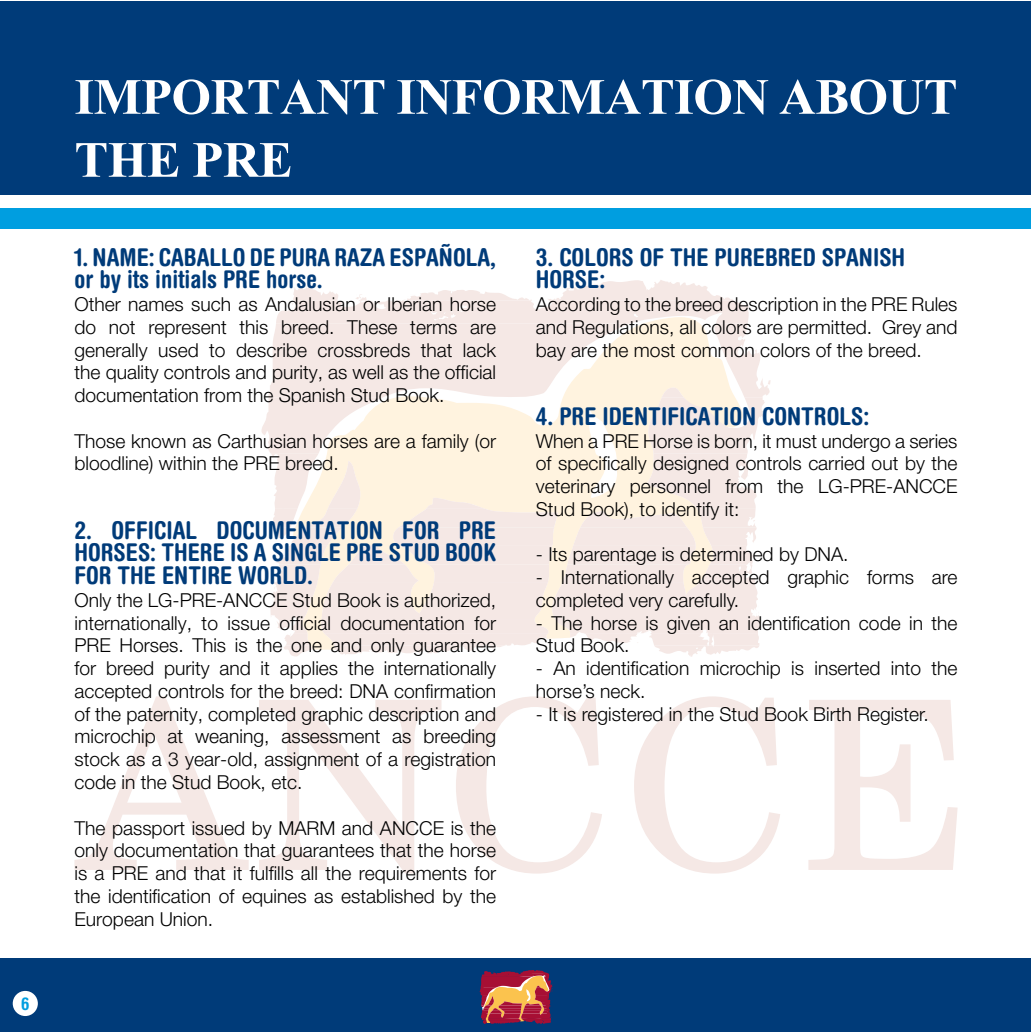
<style>
.page{position:relative;width:1032px;height:1032px;background:#fff}
.page>*{position:absolute;margin:0;border:0;box-sizing:border-box;transform-origin:0 0}
.t1{font:700 50.75px/63px "Times New Roman";letter-spacing:-.01em;color:#fff}
.t2{font:700 condensed 24.5px/22.8px "Helvetica Rounded";color:#003b79}
.t3{font:300 19.25px/22.8px "Helvetica Neue";color:#000;text-align:justify}
.t4{font:700 condensed 17.5px "Helvetica Rounded";color:#009ee0}
</style>
<div class="page">
<svg style="left:74px;top:696px;width:175px;height:174px"></svg>
<svg style="left:259px;top:700px;width:182px;height:173px"></svg>
<svg style="left:456px;top:696px;width:146px;height:177px"></svg>
<svg style="left:634px;top:696px;width:146px;height:177px"></svg>
<svg style="left:808px;top:700px;width:149px;height:170px"></svg>
<svg style="left:261px;top:280px;width:509px;height:377px"></svg>
<div style="left:0;top:1px;width:1031px;height:194px;background:#003b79"></div>
<div style="left:0;top:958px;width:1031px;height:74px;background:#003b79"></div>
<div style="left:0;top:208px;width:1031px;height:21px;background:#009ee0"></div>
<div style="left:13px;top:991px;width:25px;height:25px;background:#fff;border-radius:50%"></div>
<svg style="left:480px;top:970px;width:72px;height:54px;background:#b0524e"></svg>
<p class="t4" style="left:21px;top:993px;width:10px">6</p>
<h1 class="t1" style="left:74px;top:65px;width:884px">IMPORTANT INFORMATION ABOUT<br>THE PRE</h1>
<p class="t2" style="left:74px;top:245px;width:423px">1. NAME: CABALLO DE PURA RAZA ESPAÑOLA, or by its initials PRE horse.</p>
<p class="t3" style="left:74px;top:292px;width:423px">Other names such as Andalusian or Iberian horse do not represent this breed. These terms are generally used to describe crossbreds that lack the quality controls and purity, as well as the official documentation from the Spanish Stud Book.</p>
<p class="t3" style="left:74px;top:429px;width:423px">Those known as Carthusian horses are a family (or bloodline) within the PRE breed.</p>
<p class="t2" style="left:74px;top:518px;width:423px;text-align:justify">2. OFFICIAL DOCUMENTATION FOR PRE HORSES: THERE IS A SINGLE PRE STUD BOOK FOR THE ENTIRE WORLD.</p>
<p class="t3" style="left:74px;top:588px;width:423px">Only the LG-PRE-ANCCE Stud Book is authorized, internationally, to issue official documentation for PRE Horses. This is the one and only guarantee for breed purity and it applies the internationally accepted controls for the breed: DNA confirmation of the paternity, completed graphic description and microchip at weaning, assessment as breeding stock as a 3 year-old, assignment of a registration code in the Stud Book, etc.</p>
<p class="t3" style="left:74px;top:816px;width:423px">The passport issued by MARM and ANCCE is the only documentation that guarantees that the horse is a PRE and that it fulfills all the requirements for the identification of equines as established by the European Union.</p>
<p class="t2" style="left:536px;top:245px;width:371px">3. COLORS OF THE PUREBRED SPANISH<br>HORSE:</p>
<p class="t3" style="left:536px;top:292px;width:423px">According to the breed description in the PRE Rules and Regulations, all colors are permitted. Grey and bay are the most common colors of the breed.</p>
<p class="t2" style="left:536px;top:404px;width:335px">4. PRE IDENTIFICATION CONTROLS:</p>
<p class="t3" style="left:536px;top:429px;width:423px">When a PRE Horse is born, it must undergo a series of specifically designed controls carried out by the veterinary personnel from the LG-PRE-ANCCE Stud Book), to identify it:</p>
<p class="t3" style="left:536px;top:543px;width:314px">- Its parentage is determined by DNA.</p>
<p class="t3" style="left:536px;top:565px;width:423px">- Internationally accepted graphic forms are completed very carefully.</p>
<p class="t3" style="left:536px;top:611px;width:423px">- The horse is given an identification code in the<br>Stud Book.</p>
<p class="t3" style="left:536px;top:656px;width:423px">- An identification microchip is inserted into the horse’s neck.</p>
<p class="t3" style="left:536px;top:702px;width:394px">- It is registered in the Stud Book Birth Register.</p>
</div>
